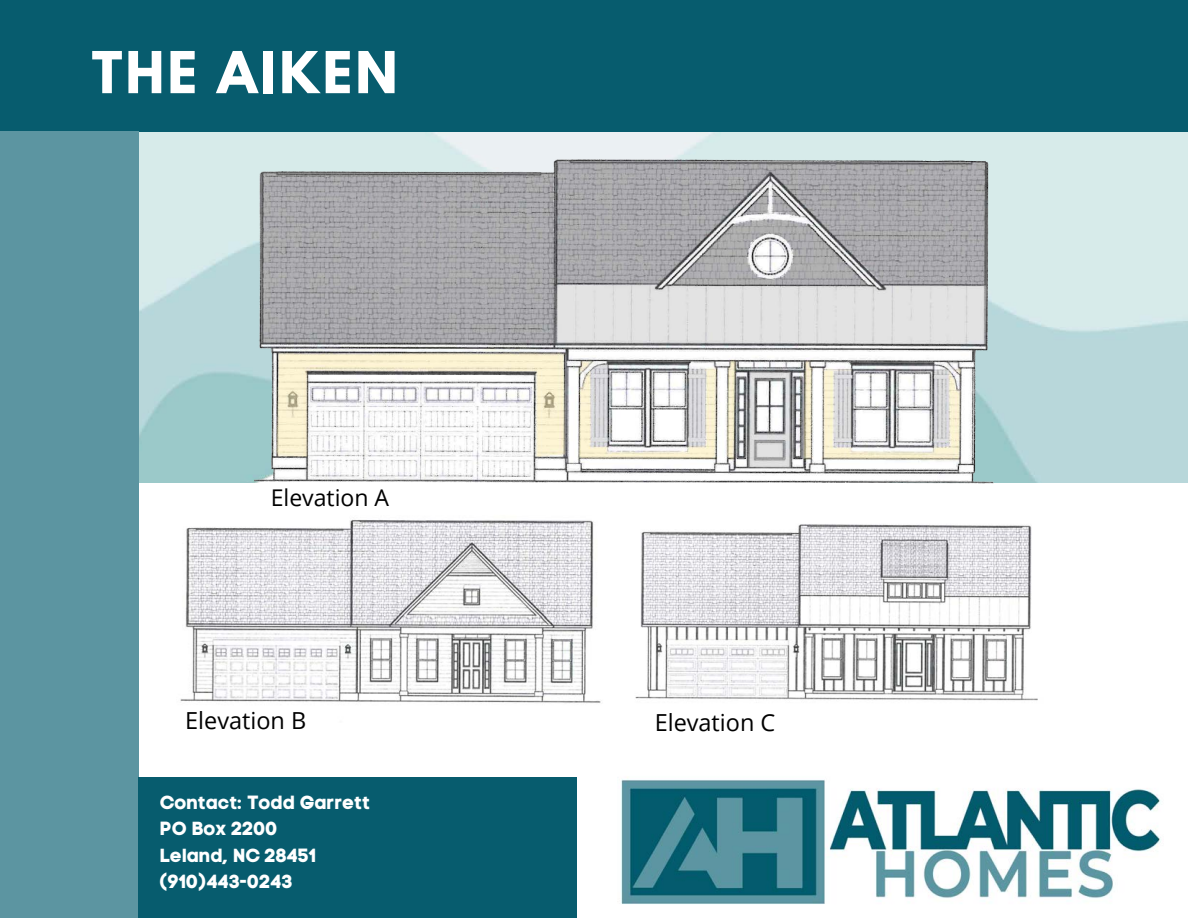
<style>
.page{position:relative;width:1188px;height:918px;background:#fff}
.page>*{position:absolute;margin:0;border:0;box-sizing:border-box;transform-origin:0 0}
.t1{font:700 51.15px "League Spartan";letter-spacing:.06em;color:#fff}
.t2{font:23.4px "Open Sans";color:#000}
.t3{font:23.1px "Open Sans";color:#000}
.t4{font:18.9px "Code Pro Bold LC";color:#fff}
</style>
<div class="page">
<img style="left:138px;top:132px;width:1050px;height:351px">
<img style="left:255px;top:141px;width:800px;height:342px">
<img style="left:621px;top:777px;width:540px;height:127px">
<div style="left:0;top:0;width:1188px;height:132px;background:#075c6e"></div>
<div style="left:0;top:131px;width:138px;height:787px;background:#5c95a1"></div>
<div style="left:138px;top:777px;width:439px;height:141px;background:#075c6e"></div>
<img style="left:635px;top:524px;width:403px;height:177px">
<img style="left:180px;top:520px;width:421px;height:183px">
<p class="t1" style="left:92px;top:47px;width:307px">THE AIKEN</p>
<p class="t3" style="left:271px;top:481px;width:120px">Elevation A</p>
<p class="t2" style="left:185px;top:704px;width:122px">Elevation B</p>
<p class="t2" style="left:655px;top:706px;width:122px">Elevation C</p>
<p class="t4" style="left:160px;top:791px;width:212px">Contact: Todd Garrett</p>
<p class="t4" style="left:160px;top:818px;width:120px">PO Box 2200</p>
<p class="t4" style="left:160px;top:844px;width:158px">Leland, NC 28451</p>
<p class="t4" style="left:160px;top:871px;width:135px">(910)443-0243</p>
</div>
